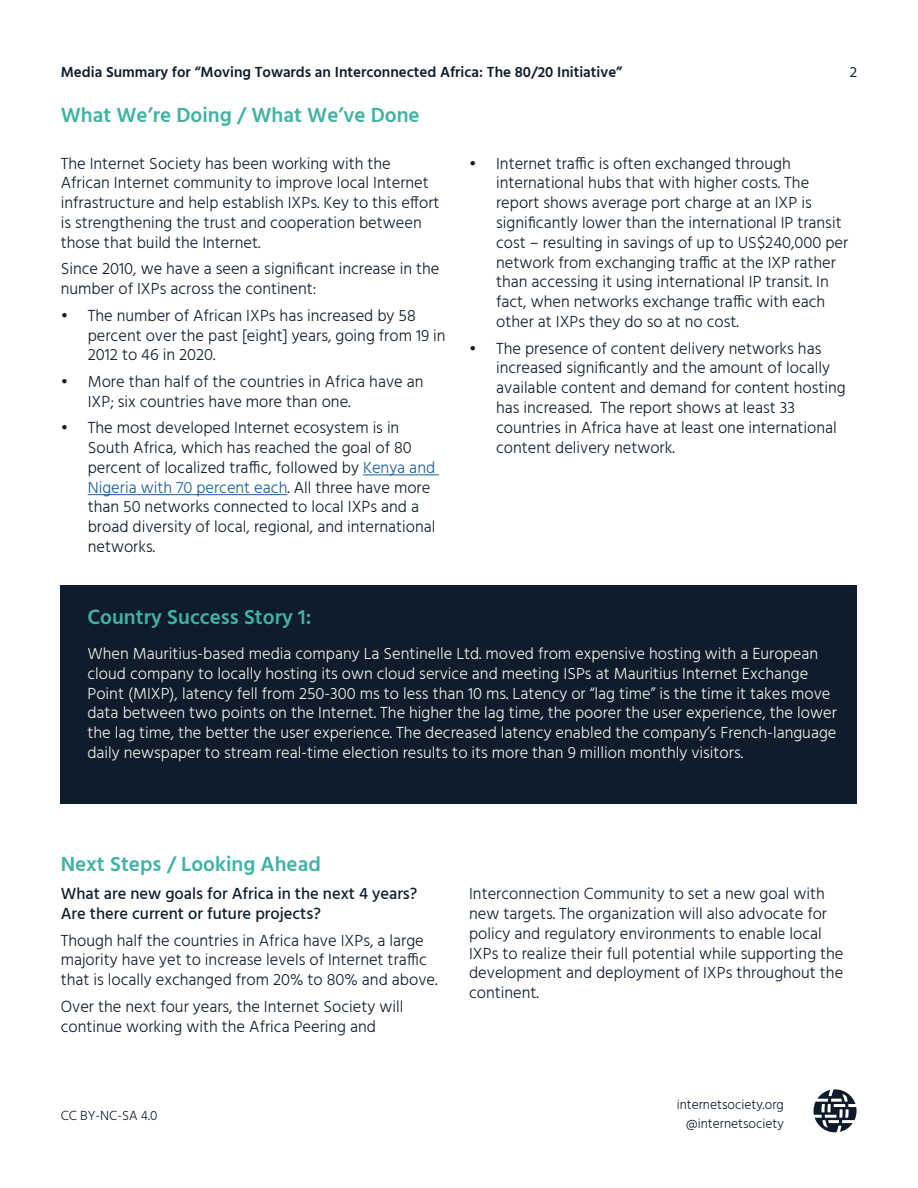
<style>
.page{position:relative;width:918px;height:1188px;background:#fff}
.page>*{position:absolute;margin:0;border:0;box-sizing:border-box;transform-origin:0 0}
.t1{font:600 21px "Hind";color:#40b2a4}
.Body{font:300 16.5px/19.8px "Hind";color:#0e1c2b}
.Body-2{font:300 16.5px/19.8px "Hind";color:#f1f2ed}
.Body-3{font:500 16.5px/19.8px "Hind";color:#0e1c2b}
.t2{font:600 15px "Hind";color:#0e1c2b}
.t3{font:15px "Hind";color:#0e1c2b}
.t4{font:300 13.5px/20px "Hind";color:#0e1c2b;text-align:right}
.s1{color:#175d9e}
</style>
<div class="page">
<svg style="left:814px;top:1089px;width:43px;height:43px"></svg>
<hr style="left:363px;top:474px;width:76px;height:1px;background:#175d9e">
<hr style="left:88px;top:494px;width:199px;height:1px;background:#175d9e">
<div style="left:61px;top:585px;width:796px;height:219px;background:#0e1c2b"></div>
<p class="t2" style="left:61px;top:61px;width:563px">Media Summary for “Moving Towards an Interconnected Africa: The 80/20 Initiative”</p>
<p class="t3" style="left:850px;top:62px;width:9px">2</p>
<p class="t1" style="left:61px;top:100px;width:360px">What We’re Doing / What We’ve Done</p>
<p class="Body" style="left:61px;top:154px;width:380px">The Internet Society has been working with the African Internet community to improve local Internet infrastructure and help establish IXPs. Key to this effort is strengthening the trust and cooperation between those that build the Internet.</p>
<p class="Body" style="left:61px;top:260px;width:380px">Since 2010, we have a seen a significant increase in the number of IXPs across the continent:</p>
<p class="Body" style="left:88px;top:306px;width:359px;text-indent:-27px">• The number of African IXPs has increased by 58 percent over the past [eight] years, going from 19 in<br>2012 to 46 in 2020.</p>
<p class="Body" style="left:88px;top:372px;width:337px;text-indent:-27px">• More than half of the countries in Africa have an<br>IXP; six countries have more than one.</p>
<p class="Body" style="left:88px;top:419px;width:349px;text-indent:-27px">• The most developed Internet ecosystem is in South Africa, which has reached the goal of 80 percent of localized traffic, followed by <span class="s1">Kenya and Nigeria with 70 percent each</span>. All three have more than 50 networks connected to local IXPs and a broad diversity of local, regional, and international networks.</p>
<p class="t1" style="left:87px;top:603px;width:225px">Country Success Story 1:</p>
<p class="Body" style="left:496px;top:154px;width:354px;text-indent:-27px">• Internet traffic is often exchanged through international hubs that with higher costs. The report shows average port charge at an IXP is significantly lower than the international IP transit cost – resulting in savings of up to US$240,000 per network from exchanging traffic at the IXP rather than accessing it using international IP transit. In fact, when networks exchange traffic with each other at IXPs they do so at no cost.</p>
<p class="Body" style="left:496px;top:339px;width:351px;text-indent:-27px">• The presence of content delivery networks has increased significantly and the amount of locally available content and demand for content hosting has increased. The report shows at least 33 countries in Africa have at least one international content delivery network.</p>
<p class="Body-2" style="left:87px;top:644px;width:751px">When Mauritius-based media company La Sentinelle Ltd. moved from expensive hosting with a European cloud company to locally hosting its own cloud service and meeting ISPs at Mauritius Internet Exchange Point (MIXP), latency fell from 250-300 ms to less than 10 ms. Latency or “lag time” is the time it takes move data between two points on the Internet. The higher the lag time, the poorer the user experience, the lower the lag time, the better the user experience. The decreased latency enabled the company’s French-language daily newspaper to stream real-time election results to its more than 9 million monthly visitors.</p>
<p class="t1" style="left:61px;top:850px;width:262px">Next Steps / Looking Ahead</p>
<p class="Body-3" style="left:61px;top:885px;width:358px">What are new goals for Africa in the next 4 years?<br>Are there current or future projects?</p>
<p class="Body" style="left:61px;top:931px;width:378px">Though half the countries in Africa have IXPs, a large majority have yet to increase levels of Internet traffic that is locally exchanged from 20% to 80% and above.</p>
<p class="Body" style="left:61px;top:997px;width:344px">Over the next four years, the Internet Society will continue working with the Africa Peering and</p>
<p class="Body" style="left:469px;top:885px;width:376px">Interconnection Community to set a new goal with new targets. The organization will also advocate for policy and regulatory environments to enable local IXPs to realize their full potential while supporting the development and deployment of IXPs throughout the continent.</p>
<p class="t4" style="left:61px;top:1106px;width:98px">CC BY-NC-SA 4.0</p>
<p class="t4" style="left:677px;top:1095px;width:109px">internetsociety.org @internetsociety</p>
</div>
